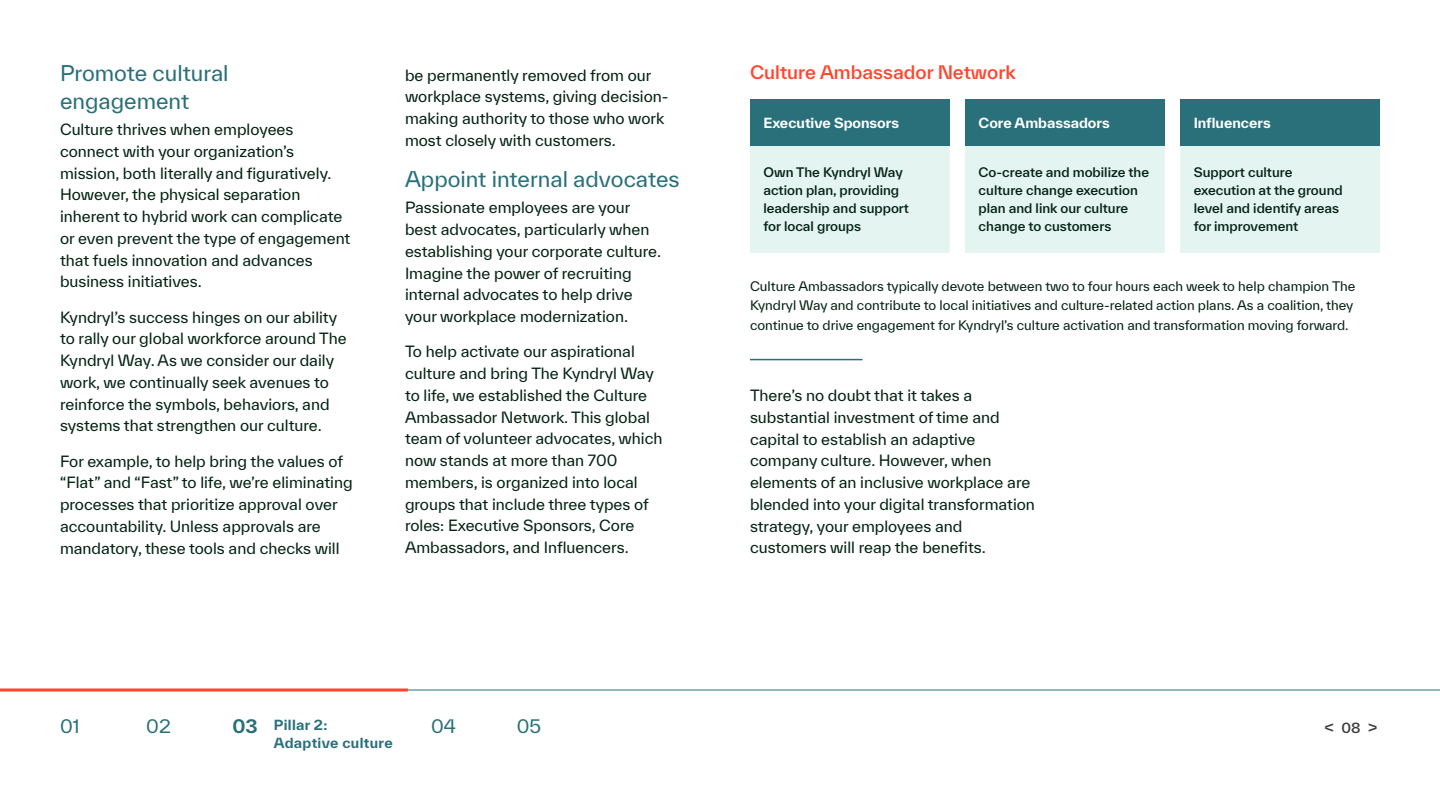
<style>
.page{position:relative;width:1440px;height:810px;background:#fff}
.page>*{position:absolute;margin:0;border:0;box-sizing:border-box;transform-origin:0 0}
.t1{font:21px/27.8px "TWK Everett";color:#29707a}
.t2{font:500 18px "TWK Everett";color:#ff462d}
.t3{font:18px "TWK Everett";color:#29707a}
.t4{font:700 18px "TWK Everett";color:#29707a}
.t5{font:500 16.5px "TWK Everett";color:#3d3c3c}
.t6{font:15px/21.8px "TWK Everett";color:#042315}
.t7{font:700 13.5px "TWK Everett";color:#fff}
.t8{font:700 13.5px "TWK Everett";letter-spacing:.025em;color:#29707a}
.t9{font:12.75px/19.5px "TWK Everett";color:#042315}
.t10{font:500 12.75px/18px "TWK Everett";color:#042315}
</style>
<div class="page">
<div style="left:750px;top:146px;width:200px;height:107px;background:#e4f4f1"></div>
<div style="left:965px;top:146px;width:200px;height:107px;background:#e4f4f1"></div>
<div style="left:1180px;top:146px;width:200px;height:107px;background:#e4f4f1"></div>
<hr style="left:0;top:690px;width:1440px;height:1px;background:#29707a">
<svg style="left:0;top:688px;width:408px;height:4px;background:#fe7461"></svg>
<hr style="left:750px;top:359px;width:112px;height:1px;background:#29707a">
<div style="left:750px;top:99px;width:200px;height:47px;background:#29707a"></div>
<div style="left:1180px;top:99px;width:200px;height:47px;background:#29707a"></div>
<div style="left:965px;top:99px;width:200px;height:47px;background:#29707a"></div>
<h1 class="t1" style="left:60px;top:59px;width:170px">Promote cultural engagement</h1>
<p class="t6" style="left:60px;top:118px;width:292px">Culture thrives when employees connect with your organization’s mission, both literally and figuratively.<br>However, the physical separation inherent to hybrid work can complicate or even prevent the type of engagement that fuels innovation and advances business initiatives.</p>
<p class="t6" style="left:60px;top:306px;width:288px">Kyndryl’s success hinges on our ability to rally our global workforce around The Kyndryl Way. As we consider our daily work, we continually seek avenues to reinforce the symbols, behaviors, and systems that strengthen our culture.</p>
<p class="t6" style="left:60px;top:450px;width:294px">For example, to help bring the values of “Flat” and “Fast” to life, we’re eliminating processes that prioritize approval over accountability. Unless approvals are mandatory, these tools and checks will</p>
<p class="t6" style="left:405px;top:64px;width:265px">be permanently removed from our workplace systems, giving decision&shy;making authority to those who work most closely with customers.</p>
<h1 class="t1" style="left:405px;top:165px;width:276px">Appoint internal advocates</h1>
<p class="t6" style="left:405px;top:197px;width:258px">Passionate employees are your best advocates, particularly when establishing your corporate culture.<br>Imagine the power of recruiting internal advocates to help drive your workplace modernization.</p>
<p class="t6" style="left:405px;top:341px;width:259px">To help activate our aspirational culture and bring The Kyndryl Way to life, we established the Culture<br>Ambassador Network. This global team of volunteer advocates, which now stands at more than 700 members, is organized into local groups that include three types of roles: Executive Sponsors, Core<br>Ambassadors, and Influencers.</p>
<p class="t2" style="left:750px;top:60px;width:267px">Culture Ambassador Network</p>
<p class="t7" style="left:764px;top:113px;width:137px">Executive Sponsors</p>
<p class="t7" style="left:979px;top:113px;width:133px">Core Ambassadors</p>
<p class="t7" style="left:1194px;top:113px;width:79px">Influencers</p>
<p class="t10" style="left:764px;top:163px;width:147px">Own The Kyndryl Way action plan, providing leadership and support for local groups</p>
<p class="t10" style="left:979px;top:163px;width:172px">Co-create and mobilize the culture change execution plan and link our culture change to customers</p>
<p class="t10" style="left:1194px;top:163px;width:151px">Support culture execution at the ground level and identify areas for improvement</p>
<p class="t9" style="left:750px;top:276px;width:607px">Culture Ambassadors typically devote between two to four hours each week to help champion The<br>Kyndryl Way and contribute to local initiatives and culture-related action plans. As a coalition, they continue to drive engagement for Kyndryl’s culture activation and transformation moving forward.</p>
<p class="t6" style="left:750px;top:384px;width:287px">There’s no doubt that it takes a substantial investment of time and capital to establish an adaptive company culture. However, when elements of an inclusive workplace are blended into your digital transformation strategy, your employees and customers will reap the benefits.</p>
<p class="t4" style="left:232px;top:713px;width:27px">03</p>
<p class="t3" style="left:431px;top:714px;width:26px">04</p>
<p class="t3" style="left:60px;top:714px;width:21px">01</p>
<p class="t3" style="left:146px;top:714px;width:26px">02</p>
<p class="t8" style="left:274px;top:715px;width:55px">Pillar 2:</p>
<p class="t3" style="left:517px;top:714px;width:26px">05</p>
<p class="t5" style="left:1324px;top:714px;width:55px">&lt; <sub>08</sub> &gt;</p>
<p class="t8" style="left:274px;top:733px;width:121px">Adaptive culture</p>
</div>
